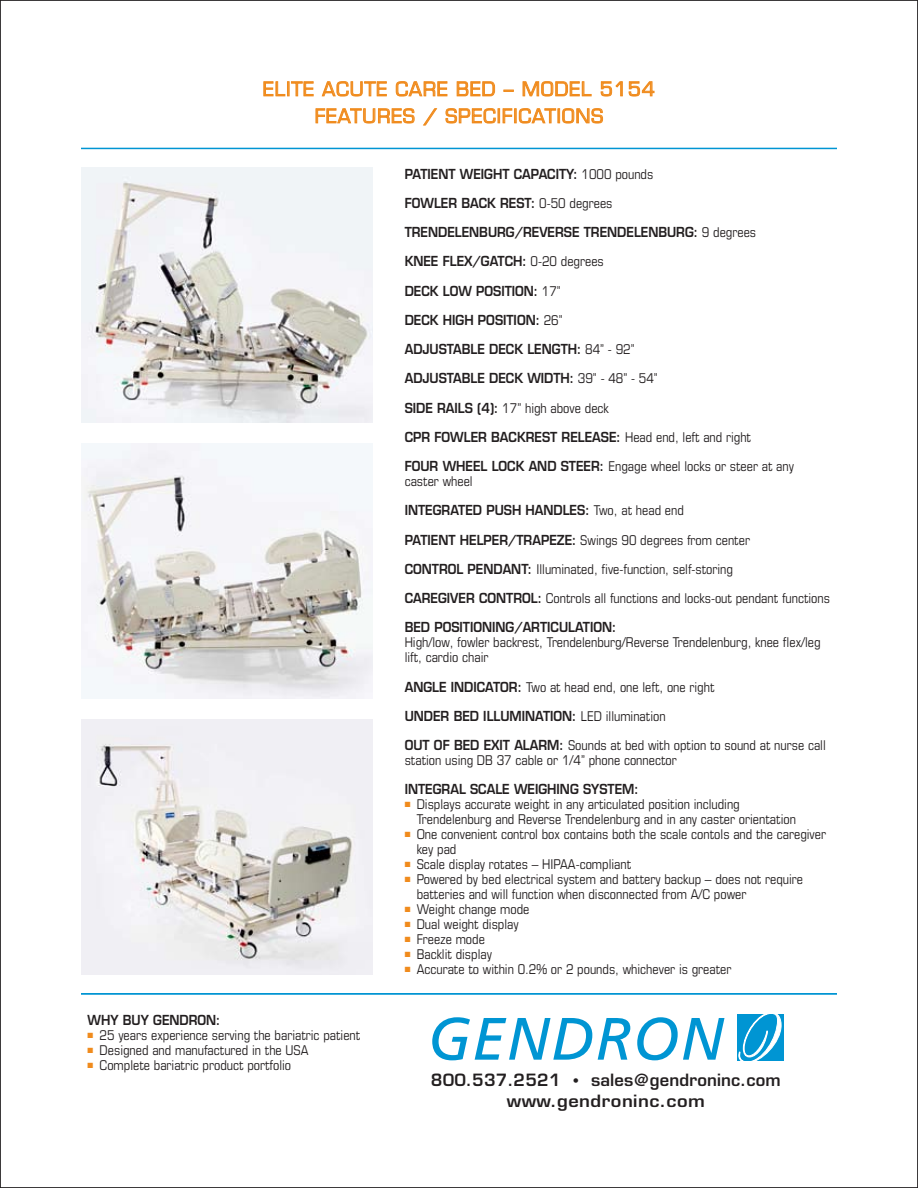
<style>
.page{position:relative;width:918px;height:1188px;background:#fff}
.page>*{position:absolute;margin:0;border:0;box-sizing:border-box;transform-origin:0 0}
.t1{font:italic 59.7px "Frutiger";letter-spacing:.02em;color:#0095d3}
.t2{font:18.9px/27px "Eurostile";letter-spacing:.05em;color:#f08b1d;text-align:center}
.t3{font:600 16.5px/21px "Eurostile";letter-spacing:.01em;color:#231f20;text-align:center}
.t4{font:condensed 13.5px/29.2px "Eurostile";color:#231f20}
.t5{font:600 13.5px/29.2px "Eurostile";color:#231f20;scale:.9 1}
.s1{font-weight:400;font-stretch:condensed}
.s2{font-weight:600;font-stretch:normal}
.s3{font-size:12px}
</style>
<div class="page">
<hr style="left:81px;top:148px;width:756px;height:1px;background:#0095d3">
<img style="left:81px;top:168px;width:291px;height:255px">
<img style="left:81px;top:444px;width:291px;height:255px">
<img style="left:81px;top:720px;width:291px;height:254px">
<svg style="left:264px;top:81px;width:50px;height:15px"></svg>
<svg style="left:322px;top:81px;width:65px;height:15px"></svg>
<svg style="left:396px;top:81px;width:51px;height:15px"></svg>
<svg style="left:457px;top:81px;width:38px;height:15px"></svg>
<svg style="left:504px;top:90px;width:10px;height:2px"></svg>
<svg style="left:523px;top:81px;width:69px;height:15px"></svg>
<svg style="left:601px;top:81px;width:22px;height:15px"></svg>
<svg style="left:629px;top:81px;width:25px;height:15px"></svg>
<svg style="left:316px;top:108px;width:99px;height:15px"></svg>
<svg style="left:423px;top:108px;width:14px;height:17px"></svg>
<svg style="left:446px;top:108px;width:157px;height:15px"></svg>
<div style="left:737px;top:1014px;width:47px;height:47px;background:#0095d3"></div>
<svg style="left:738px;top:1014px;width:44px;height:47px"></svg>
<hr style="left:81px;top:993px;width:756px;height:2px;background:#0095d3">
<h2 class="t2" style="left:263px;top:75px;width:393px">ELITE ACUTE CARE BED – MODEL 5154<br>FEATURES / SPECIFICATIONS</h2>
<p class="t5" style="left:88px;top:1005px;width:149px">WHYBUYGENDRON:</p>
<p class="t4" style="left:88px;top:1020px;width:274px"><sup>■</sup> 25 years experience serving the bariatric patient</p>
<p class="t4" style="left:88px;top:1035px;width:222px"><sup>■</sup> Designed and manufactured in the USA</p>
<p class="t4" style="left:88px;top:1050px;width:205px"><sup>■</sup> Complete bariatric product portfolio</p>
<p class="t5" style="left:405px;top:159px;width:434px">PATIENT WEIGHT CAPACITY: <span class="s1">1000 pounds<br></span>FOWLER BACK REST: <span class="s1">0-50 degrees<br></span>TRENDELENBURG/REVERSE TRENDELENBURG: <span class="s1">9 degrees<br></span>KNEE FLEX/GATCH: <span class="s1">0-20 degrees<br></span>DECK LOW POSITION: <span class="s1">17”<br></span>DECK HIGH POSITION: <span class="s1">26”<br></span>ADJUSTABLE DECK LENGTH: <span class="s1">84” - 92”<br></span>ADJUSTABLE DECK WIDTH: <span class="s1">39” - 48” - 54”<br></span>SIDE RAILS (4): <span class="s1">17” high above deck<br></span>CPR FOWLER BACKREST RELEASE: <span class="s1">Head end, left and right<br></span>FOUR WHEEL LOCK AND STEER: <span class="s1">Engage wheel locks or steer at any</span></p>
<p class="t4" style="left:405px;top:467px;width:427px">caster wheel<br><span class="s2">INTEGRATED PUSH HANDLES:</span> Two, at head end<br><span class="s2">PATIENT HELPER/TRAPEZE:</span> Swings 90 degrees from center<br><span class="s2">CONTROL PENDANT:</span> Illuminated, five-function, self-storing<br><span class="s2">CAREGIVER CONTROL:</span> Controls all functions and locks-out pendant functions <span class="s2">BED POSITIONING/ARTICULATION:</span></p>
<p class="t4" style="left:405px;top:635px;width:417px;line-height:15px">High/low, fowler backrest, Trendelenburg/Reverse Trendelenburg, knee flex/leg lift, cardio chair</p>
<p class="t5" style="left:405px;top:672px;width:9px">ANGLEINDI</p>
<p class="t5" style="left:477px;top:672px;width:20px">CATOR</p>
<p class="t4" style="left:405px;top:672px;width:423px;text-indent:113px"><span class="s2">:</span> Two at head end, one left, one right<br><span class="s2">UNDER BED ILLUMINATION:</span> LED illumination<br><span class="s2">OUT OF BED EXIT ALARM:</span> Sounds at bed with option to sound at nurse call</p>
<p class="t4" style="left:405px;top:746px;width:274px">station using DB 37 cable or 1/4” phone connector</p>
<p class="t5" style="left:405px;top:775px;width:262px">INTEGRAL SCALE WEIGHING SYSTEM:</p>
<p class="t4" style="left:417px;top:797px;width:381px;line-height:15px;text-indent:-12px"><sup>■</sup> Displays accurate weight in any articulated position including<br>Trendelenburg and Reverse Trendelenburg and in any caster orientation</p>
<p class="t4" style="left:417px;top:827px;width:411px;line-height:15px;text-indent:-12px"><sup>■</sup> One convenient control box contains both the scale contols and the caregiver key pad</p>
<p class="t4" style="left:405px;top:850px;width:228px"><sup>■</sup> Scale display rotates – HIPAA-compliant</p>
<p class="t4" style="left:417px;top:872px;width:388px;line-height:15px;text-indent:-12px"><sup>■</sup> Powered by bed electrical system and battery backup – does not require batteries and will function when disconnected from A/C power</p>
<p class="t4" style="left:405px;top:895px;width:126px"><sup>■</sup> Weight change mode</p>
<p class="t4" style="left:405px;top:910px;width:116px"><sup>■</sup> Dual weight display</p>
<p class="t4" style="left:405px;top:925px;width:82px"><sup>■</sup> Freeze mode</p>
<p class="t4" style="left:405px;top:940px;width:89px"><sup>■</sup> Backlit display</p>
<p class="t4" style="left:405px;top:955px;width:328px"><sup>■</sup> Accurate to within 0.2% or 2 pounds, whichever is greater</p>
<h1 class="t1" style="left:428px;top:1004px;width:297px">GENDRON</h1>
<p class="t3" style="left:431px;top:1069px;width:351px">800.537.2521 <span class="s3">•</span> SALES@GENDRONINC.COM<br>WWW.GENDRONINC.COM</p>
</div>
